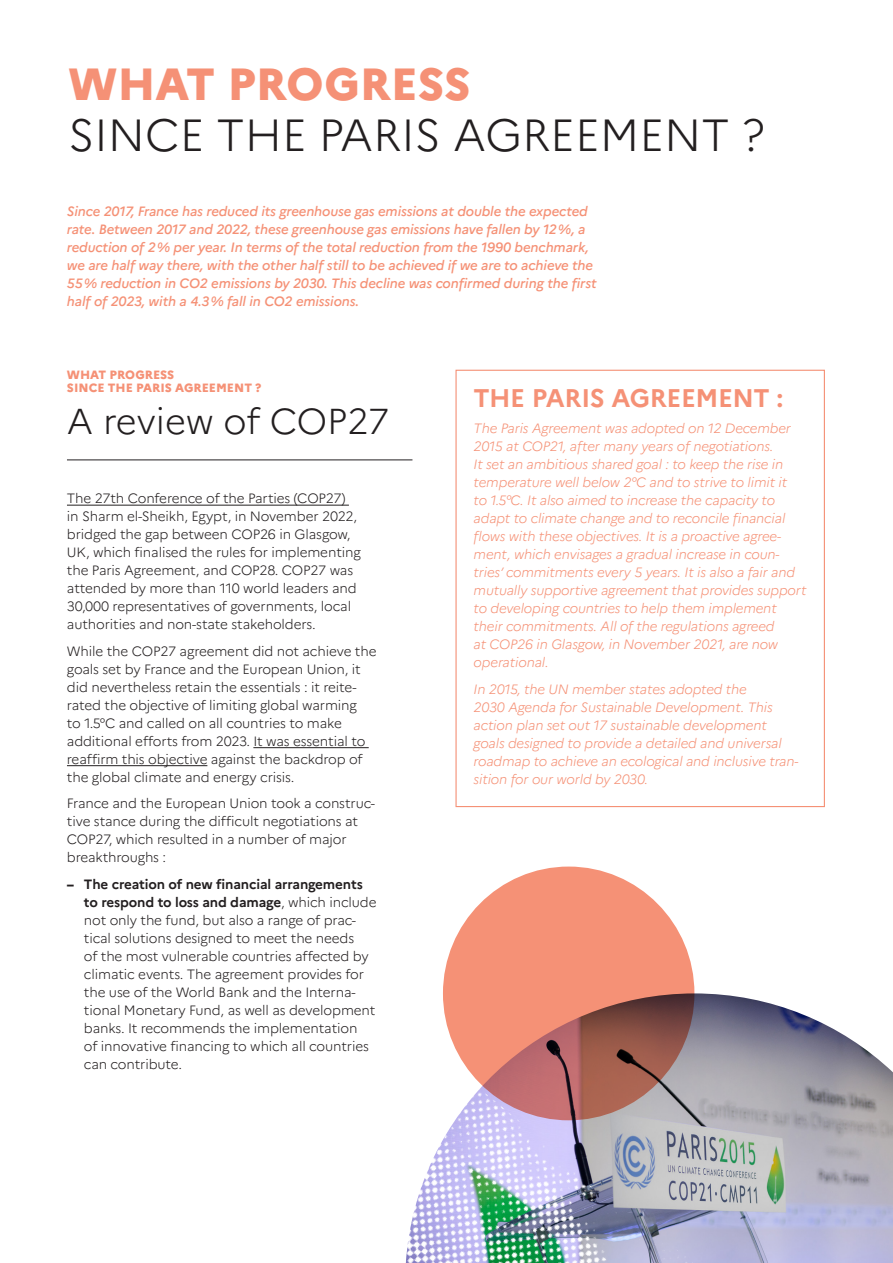
<style>
.page{position:relative;width:893px;height:1263px;background:#fff}
.page>*{position:absolute;margin:0;border:0;box-sizing:border-box;transform-origin:0 0}
.t1{font:300 45px/51px "Marianne";color:#231f20}
.sous_titre{font:300 36px "Marianne";letter-spacing:-.005em;color:#231f20}
.Style_de_paragraphe_2{font:700 25.5px "Marianne";letter-spacing:-.02em;color:#f59176}
.Texte_courant{font:300 13.5px/18px "Marianne";letter-spacing:-.01em;color:#231f20}
.Texte_courant-2{font:italic 300 13.5px/18px "Marianne";letter-spacing:-.01em;color:#f59176}
.Texte_courant-3{font:italic 500 13.5px/18px "Marianne";letter-spacing:-.01em;color:#f59176}
.t2{font:800 12px "Marianne";color:#f59176}
.s1{font-weight:800;color:#f59176}
.s2{font-weight:800}
.s3{font-weight:700}
</style>
<div class="page">
<hr style="left:67px;top:460px;width:345px;height:1px;background:#231f20">
<hr style="left:67px;top:505px;width:282px;height:1px;background:#231f20">
<hr style="left:253px;top:747px;width:116px;height:1px;background:#231f20">
<hr style="left:67px;top:765px;width:140px;height:1px;background:#231f20">
<img style="left:443px;top:993px;width:450px;height:270px">
<img style="left:405px;top:1047px;width:288px;height:216px">
<svg style="left:443px;top:866px;width:251px;height:254px;background:#d77f6b"></svg>
<p class="t1" style="left:68px;top:58px;width:698px"><span class="s1">WHAT PROGRESS<br></span>SINCE THE PARIS AGREEMENT ?</p>
<p class="Texte_courant-3" style="left:67px;top:203px;width:531px">Since 2017, France has reduced its greenhouse gas emissions at double the expected rate. Between 2017 and 2022, these greenhouse gas emissions have fallen by 12%, a reduction of 2% per year. In terms of the total reduction from the 1990 benchmark, we are half way there, with the other half still to be achieved if we are to achieve the 55% reduction in CO2 emissions by 2030. This decline was confirmed during the first half of 2023, with a 4.3% fall in CO2 emissions.</p>
<p class="t2" style="left:67px;top:367px;width:109px">WHAT PROGRESS</p>
<p class="t2" style="left:67px;top:381px;width:196px">SINCE THE PARIS AGREEMENT ?</p>
<p class="sous_titre" style="left:67px;top:399px;width:324px">A review of COP27</p>
<p class="Texte_courant" style="left:67px;top:490px;width:295px">The 27th Conference of the Parties (COP27)<br>in Sharm el-Sheikh, Egypt, in November 2022, bridged the gap between COP26 in Glasgow, UK, which finalised the rules for implementing the Paris Agreement, and COP28. COP27 was attended by more than 110 world leaders and 30,000 representatives of governments, local authorities and non-state stakeholders.</p>
<p class="Texte_courant" style="left:67px;top:642px;width:311px">While the COP27 agreement did not achieve the goals set by France and the European Union, it did nevertheless retain the essentials : it reite&shy;rated the objective of limiting global warming<br>to 1.5°C and called on all countries to make additional efforts from 2023. It was essential to reaffirm this objective against the backdrop of the global climate and energy crisis.</p>
<p class="Texte_courant" style="left:67px;top:795px;width:310px">France and the European Union took a construc&shy;tive stance during the difficult negotiations at COP27, which resulted in a number of major breakthroughs :</p>
<p class="Texte_courant" style="left:84px;top:875px;width:294px;text-indent:-17px"><span class="s2">–</span> <span class="s3">The creation of new financial arrangements to respond to loss and damage</span>, which include not only the fund, but also a range of prac&shy;tical solutions designed to meet the needs<br>of the most vulnerable countries affected by climatic events. The agreement provides for the use of the World Bank and the Interna&shy;tional Monetary Fund, as well as development banks. It recommends the implementation<br>of innovative financing to which all countries can contribute.</p>
<p class="Style_de_paragraphe_2" style="left:474px;top:382px;width:311px">THE PARIS AGREEMENT :</p>
<p class="Texte_courant-2" style="left:474px;top:420px;width:334px">The Paris Agreement was adopted on 12 December 2015 at COP21, after many years of negotiations.<br>It set an ambitious shared goal : to keep the rise in temperature well below 2°C and to strive to limit it<br>to 1.5°C. It also aimed to increase the capacity to adapt to climate change and to reconcile financial flows with these objectives. It is a proactive agree&shy;ment, which envisages a gradual increase in coun&shy;tries’ commitments every 5 years. It is also a fair and mutually supportive agreement that provides support to developing countries to help them implement their commitments. All of the regulations agreed<br>at COP26 in Glasgow, in November 2021, are now operational.</p>
<p class="Texte_courant-2" style="left:474px;top:680px;width:326px">In 2015, the UN member states adopted the<br>2030 Agenda for Sustainable Development. This action plan set out 17 sustainable development goals designed to provide a detailed and universal roadmap to achieve an ecological and inclusive tran&shy;sition for our world by 2030.</p>
</div>
